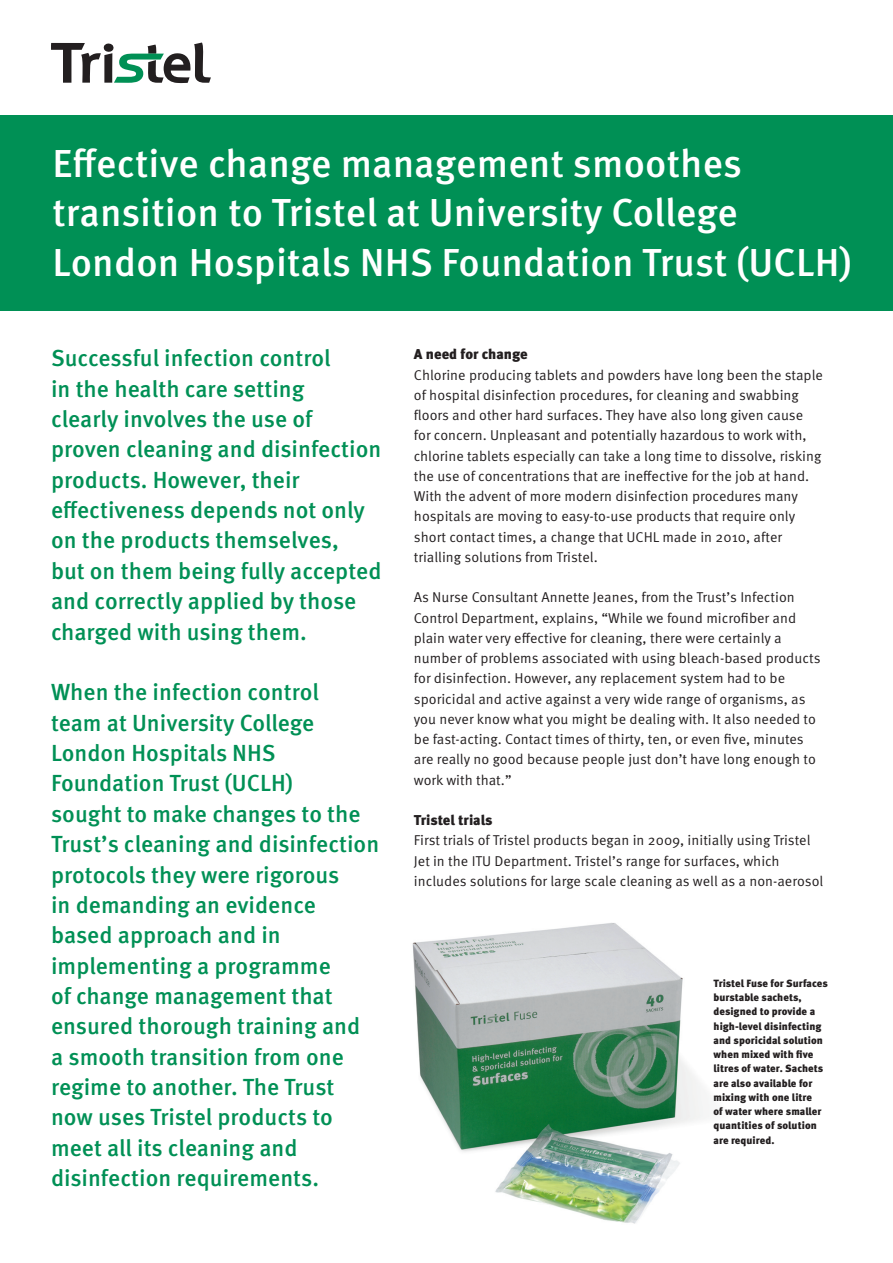
<style>
.page{position:relative;width:893px;height:1263px;background:#fff}
.page>*{position:absolute;margin:0;border:0;box-sizing:border-box;transform-origin:0 0}
.t1{font:500 39px/49.5px "Meta Pro";letter-spacing:.005em;color:#fff}
.t2{font:500 23.25px/30.3px "Meta Pro";color:#009055}
.t3{font:14.25px/20.2px "Meta Pro";color:#231f20}
.t4{font:900 14.25px "Meta Pro";letter-spacing:-.005em;color:#231f20}
.t5{font:900 10.5px/14.2px "Meta Pro";letter-spacing:.005em;color:#231f20}
</style>
<div class="page">
<img style="left:412px;top:923px;width:297px;height:301px">
<div style="left:0;top:115px;width:893px;height:195px;background:#009055"></div>
<svg style="left:51px;top:43px;width:160px;height:40px"></svg>
<h1 class="t1" style="left:52px;top:139px;width:801px">Effective change management smoothes transition to Tristel at University College<br>London Hospitals NHS Foundation Trust (UCLH)</h1>
<p class="t2" style="left:51px;top:343px;width:332px">Successful infection control<br>in the health care setting<br>clearly involves the use of proven cleaning and disinfection products. However, their effectiveness depends not only on the products themselves,<br>but on them being fully accepted and correctly applied by those charged with using them.</p>
<p class="t2" style="left:51px;top:677px;width:330px">When the infection control<br>team at University College<br>London Hospitals NHS<br>Foundation Trust (UCLH)<br>sought to make changes to the<br>Trust’s cleaning and disinfection protocols they were rigorous<br>in demanding an evidence based approach and in implementing a programme<br>of change management that ensured thorough training and<br>a smooth transition from one regime to another. The Trust now uses Tristel products to meet all its cleaning and disinfection requirements.</p>
<p class="t4" style="left:414px;top:346px;width:115px">A need for change</p>
<p class="t3" style="left:414px;top:365px;width:410px">Chlorine producing tablets and powders have long been the staple of hospital disinfection procedures, for cleaning and swabbing floors and other hard surfaces. They have also long given cause for concern. Unpleasant and potentially hazardous to work with, chlorine tablets especially can take a long time to dissolve, risking the use of concentrations that are ineffective for the job at hand.<br>With the advent of more modern disinfection procedures many hospitals are moving to easy-to-use products that require only short contact times, a change that UCHL made in 2010, after trialling solutions from Tristel.</p>
<p class="t3" style="left:414px;top:588px;width:408px">As Nurse Consultant Annette Jeanes, from the Trust’s Infection Control Department, explains, “While we found microfiber and plain water very effective for cleaning, there were certainly a number of problems associated with using bleach-based products for disinfection. However, any replacement system had to be sporicidal and active against a very wide range of organisms, as you never know what you might be dealing with. It also needed to be fast-acting. Contact times of thirty, ten, or even five, minutes are really no good because people just don’t have long enough to work with that.”</p>
<p class="t4" style="left:414px;top:811px;width:80px">Tristel trials</p>
<p class="t3" style="left:414px;top:831px;width:411px">First trials of Tristel products began in 2009, initially using Tristel<br>Jet in the ITU Department. Tristel’s range for surfaces, which includes solutions for large scale cleaning as well as a non-aerosol</p>
<p class="t5" style="left:713px;top:976px;width:116px">Tristel Fuse for Surfaces burstable sachets, designed to provide a high-level disinfecting and sporicidal solution when mixed with five litres of water. Sachets are also available for mixing with one litre<br>of water where smaller quantities of solution are required.</p>
</div>
